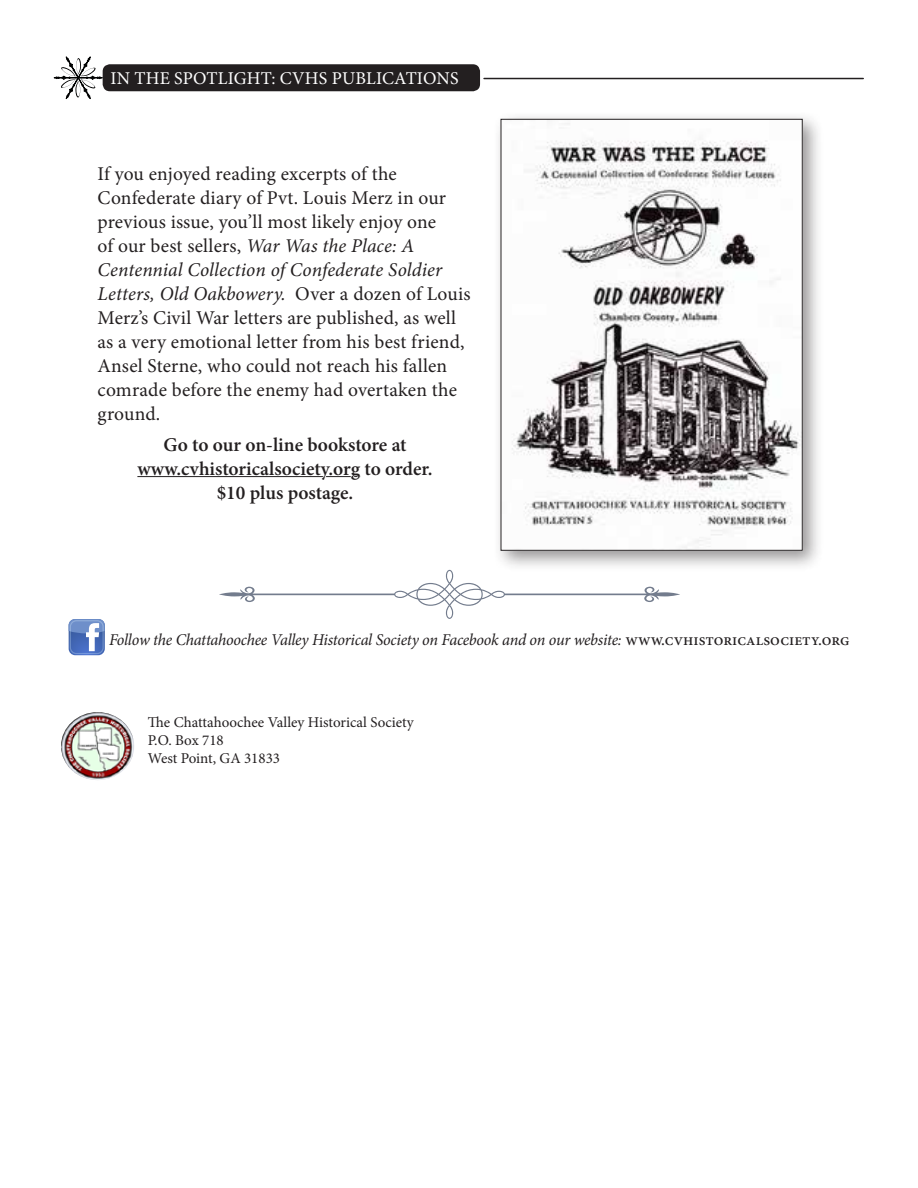
<style>
.page{position:relative;width:918px;height:1188px;background:#fff}
.page>*{position:absolute;margin:0;border:0;box-sizing:border-box;transform-origin:0 0}
.t1{font:19.5px/24px "Minion Pro";letter-spacing:.01em;color:#231f20}
.t2{font:600 19.5px/24px "Minion Pro";color:#231f20;text-align:center}
.t3{font:18px "Minion Pro";letter-spacing:.01em;color:#fff}
.t4{font:italic 16.5px "Minion Pro";letter-spacing:-.015em;color:#231f20}
.t5{font:15px/18px "Minion Pro";color:#231f20}
.s1{font-style:italic}
.s2{font-weight:500;font-style:normal}
</style>
<div class="page">
<svg style="left:69px;top:619px;width:36px;height:36px"></svg>
<img style="left:61px;top:712px;width:73px;height:68px">
<svg style="left:219px;top:570px;width:461px;height:49px"></svg>
<div style="left:492px;top:111px;width:332px;height:461px;background:#231f20;opacity:.47"></div>
<img style="left:503px;top:121px;width:298px;height:428px">
<div style="left:501px;top:119px;width:302px;height:432px;border:1px solid #231f20"></div>
<div style="left:103px;top:64px;width:377px;height:27px;background:#231f20;border-radius:7px"></div>
<hr style="left:484px;top:78px;width:379px;height:1px;background:#231f20">
<svg style="left:54px;top:56px;width:49px;height:43px"></svg>
<svg style="left:137px;top:476px;width:224px;height:2px"></svg>
<p class="t3" style="left:111px;top:66px;width:350px">IN THE SPOTLIGHT: CVHS PUBLICATIONS</p>
<p class="t1" style="left:98px;top:162px;width:374px">If you enjoyed reading excerpts of the Confederate diary of Pvt. Louis Merz in our previous issue, you’ll most likely enjoy one<br>of our best sellers, <span class="s1">War Was the Place: A Centennial Collection of Confederate Soldier Letters, Old Oakbowery.</span> Over a dozen of Louis Merz’s Civil War letters are published, as well as a very emotional letter from his best friend, Ansel Sterne, who could not reach his fallen comrade before the enemy had overtaken the ground.</p>
<p class="t2" style="left:137px;top:432px;width:297px">Go to our on-line bookstore at www.cvhistoricalsociety.org to order. $10 plus postage.</p>
<p class="t4" style="left:109px;top:628px;width:742px">Follow the Chattahoochee Valley Historical Society on Facebook and on our website: <span class="s2">www.cvhistoricalsociety.org</span></p>
<p class="t5" style="left:148px;top:713px;width:267px">The Chattahoochee Valley Historical Society<br>P.O. Box 718<br>West Point, GA 31833</p>
</div>
